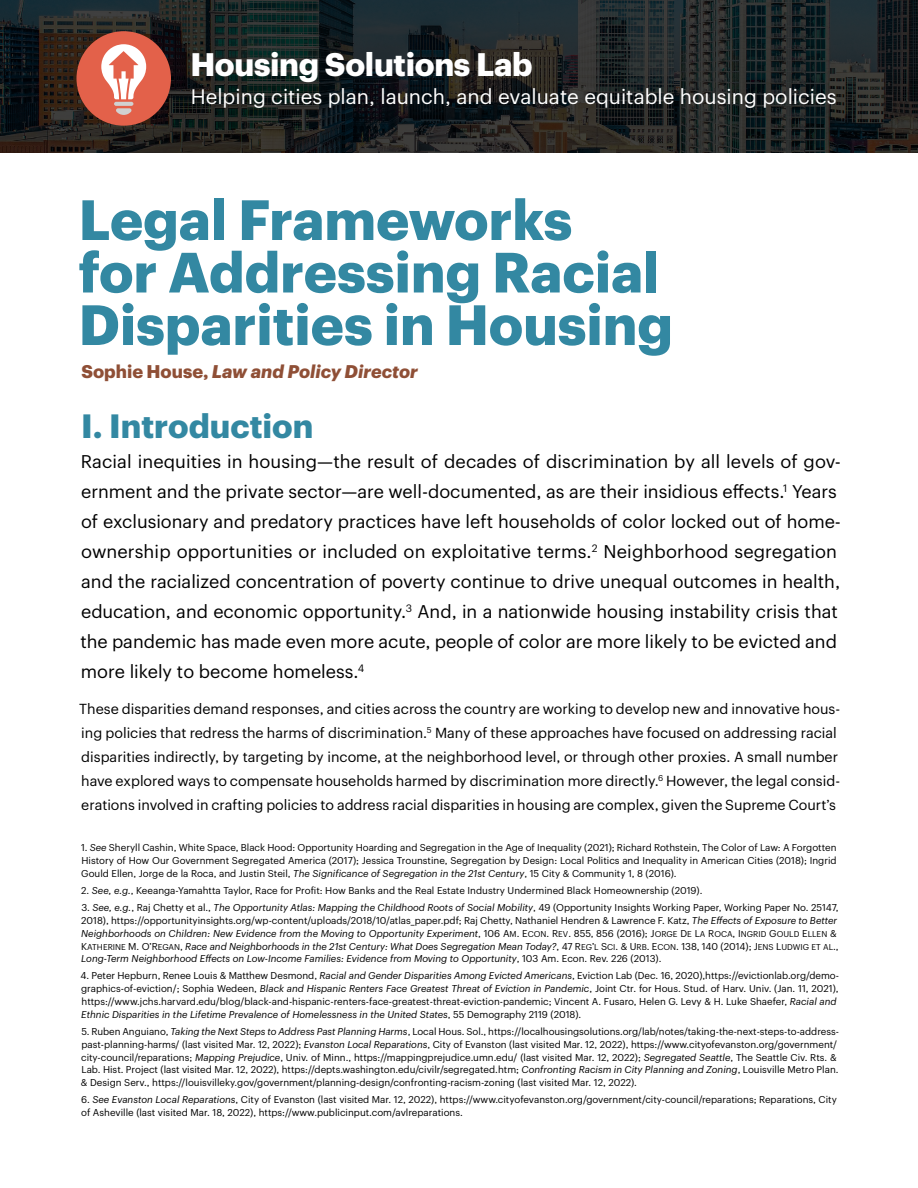
<style>
.page{position:relative;width:918px;height:1188px;background:#fff}
.page>*{position:absolute;margin:0;border:0;box-sizing:border-box;transform-origin:0 0}
.t1{font:700 55.5px/52.5px "Graphik Alt";color:#3388a2}
.t2{font:700 33px "Graphik Alt";color:#3388a2}
.t3{font:700 31.95px "Graphik Alt";letter-spacing:-.01em;color:#fff}
.t4{font:20.55px "Graphik Alt";color:#fff}
.t5{font:18px/30px "Graphik Alt";color:#000}
.t6{font:italic 700 18px "Graphik Alt";color:#8f4f36}
.t7{font:14.25px/24px "Graphik Alt";color:#000}
.t8{font:9.75px/12.8px "Graphik Alt";color:#000}
.t9{font:italic 9.75px/12.8px "Graphik Alt";color:#000}
.s1{font-style:normal}
.s2{font-style:italic}
.s3{font-family:"Graphik Alt Regular SC850";font-style:normal}
.s4{font-family:"Graphik Alt Regular SC850";font-style:normal;font-size:8.25px}
</style>
<div class="page">
<svg style="left:0;top:0;width:918px;height:153px;background:#1e2323"></svg>
<div style="left:77px;top:31px;width:94px;height:95px;background:#e3614a;border-radius:50%"></div>
<svg style="left:101px;top:44px;width:45px;height:71px"></svg>
<h3 class="t3" style="left:190px;top:52px;width:344px">Housing Solutions Lab</h3>
<h3 class="t4" style="left:191px;top:88px;width:647px">Helping cities plan, launch, and evaluate equitable housing policies</h3>
<h1 class="t1" style="left:79px;top:198px;width:596px">Legal Frameworks<br>for Addressing Racial<br>Disparities in Housing</h1>
<h3 class="t6" style="left:81px;top:364px;width:338px"><span class="s1">Sophie House,</span> Law and Policy Director</h3>
<h2 class="t2" style="left:81px;top:413px;width:234px">I. Introduction</h2>
<h3 class="t5" style="left:81px;top:448px;width:762px">Racial inequities in housing—the result of decades of discrimination by all levels of gov&shy;ernment and the private sector—are well-documented, as are their insidious effects.<sup>1</sup> Years</h3>
<h3 class="t5" style="left:81px;top:508px;width:761px">of exclusionary and predatory practices have left households of color locked out of home&shy;ownership opportunities or included on exploitative terms.<sup>2</sup> Neighborhood segregation</h3>
<h3 class="t5" style="left:81px;top:568px;width:761px">and the racialized concentration of poverty continue to drive unequal outcomes in health, education, and economic opportunity.<sup>3</sup> And, in a nationwide housing instability crisis that</h3>
<h3 class="t5" style="left:81px;top:628px;width:758px">the pandemic has made even more acute, people of color are more likely to be evicted and more likely to become homeless.<sup>4</sup></h3>
<h3 class="t7" style="left:79px;top:698px;width:762px">These disparities demand responses, and cities across the country are working to develop new and innovative hous&shy;ing policies that redress the harms of discrimination.<sup>5</sup> Many of these approaches have focused on addressing racial</h3>
<h3 class="t7" style="left:81px;top:746px;width:760px">disparities indirectly, by targeting by income, at the neighborhood level, or through other proxies. A small number have explored ways to compensate households harmed by discrimination more directly.<sup>6</sup> However, the legal consid-</h3>
<h3 class="t7" style="left:81px;top:794px;width:756px">erations involved in crafting policies to address racial disparities in housing are complex, given the Supreme Court’s</h3>
<p class="t8" style="left:81px;top:842px;width:757px;text-align:justify">1. <span class="s2">See</span> Sheryll Cashin, White Space, Black Hood: Opportunity Hoarding and Segregation in the Age of Inequality (2021); Richard Rothstein, The Color of Law: A Forgotten History of How Our Government Segregated America (2017); Jessica Trounstine, Segregation by Design: Local Politics and Inequality in American Cities (2018); Ingrid Gould Ellen, Jorge de la Roca, and Justin Steil, <span class="s2">The Significance of Segregation in the 21st Century</span>, 15 City &amp; Community 1, 8 (2016).</p>
<p class="t8" style="left:81px;top:885px;width:623px">2. <span class="s2">See, e.g.</span>, Keeanga-Yamahtta Taylor, Race for Profit: How Banks and the Real Estate Industry Undermined Black Homeownership (2019).</p>
<p class="t9" style="left:81px;top:902px;width:759px"><span class="s1">3.</span> See, e.g.<span class="s1">, Raj Chetty et al.,</span> The Opportunity Atlas: Mapping the Childhood Roots of Social Mobility<span class="s1">, 49 (Opportunity Insights Working Paper, Working Paper No. 25147, 2018), https://opportunityinsights.org/wp-content/uploads/2018/10/atlas_paper.pdf; Raj Chetty, Nathaniel Hendren &amp; Lawrence F. Katz,</span> The Effects of Exposure to Better Neighborhoods on Children: New Evidence from the Moving to Opportunity Experiment<span class="s1">, 106</span> <span class="s3">A</span><span class="s4">M</span><span class="s3">. E</span><span class="s4">CON</span><span class="s3">. R</span><span class="s4">EV</span><span class="s3">.</span> <span class="s1">855, 856 (2016);</span> <span class="s3">J</span><span class="s4">ORGE</span> <span class="s3">D</span><span class="s4">E</span> <span class="s3">L</span><span class="s4">A</span> <span class="s3">R</span><span class="s4">OCA</span><span class="s3">, I</span><span class="s4">NGRID</span> <span class="s3">G</span><span class="s4">OULD</span> <span class="s3">E</span><span class="s4">LLEN</span> <span class="s3">&amp; K</span><span class="s4">ATHERINE</span> <span class="s3">M. O’R</span><span class="s4">EGAN</span><span class="s1">,</span> Race and Neighborhoods in the 21st Century: What Does Segregation Mean Today?<span class="s1">, 47</span> <span class="s3">R</span><span class="s4">EG</span><span class="s3">’</span><span class="s4">L</span> <span class="s3">S</span><span class="s4">CI</span><span class="s3">. &amp; U</span><span class="s4">RB</span><span class="s3">. E</span><span class="s4">CON</span><span class="s3">.</span> <span class="s1">138, 140 (2014);</span> <span class="s3">J</span><span class="s4">ENS</span> <span class="s3">L</span><span class="s4">UDWIG ET AL</span><span class="s3">.</span><span class="s1">, </span>Long-Term Neighborhood Effects on Low-Income Families: Evidence from Moving to Opportunity<span class="s1">, 103 Am. Econ. Rev. 226 (2013).</span></p>
<p class="t8" style="left:81px;top:970px;width:760px">4. Peter Hepburn, Renee Louis &amp; Matthew Desmond, <span class="s2">Racial and Gender Disparities Among Evicted Americans</span>, Eviction Lab (Dec. 16, 2020),https://evictionlab.org/demo&shy;graphics-of-eviction/; Sophia Wedeen, <span class="s2">Black and Hispanic Renters Face Greatest Threat of Eviction in Pandemic</span>, Joint Ctr. for Hous. Stud. of Harv. Univ. (Jan. 11, 2021), https://www.jchs.harvard.edu/blog/black-and-hispanic-renters-face-greatest-threat-eviction-pandemic; Vincent A. Fusaro, Helen G. Levy &amp; H. Luke Shaefer, <span class="s2">Racial and Ethnic Disparities in the Lifetime Prevalence of Homelessness in the United States</span>, 55 Demography 2119 (2018).</p>
<p class="t8" style="left:81px;top:1026px;width:760px">5. Ruben Anguiano, <span class="s2">Taking the Next Steps to Address Past Planning Harms</span>, Local Hous. Sol., https://localhousingsolutions.org/lab/notes/taking-the-next-steps-to-address&shy;past-planning-harms/ (last visited Mar. 12, 2022); <span class="s2">Evanston Local Reparations</span>, City of Evanston (last visited Mar. 12, 2022), https://www.cityofevanston.org/government/ city-council/reparations; <span class="s2">Mapping Prejudice</span>, Univ. of Minn., https://mappingprejudice.umn.edu/ (last visited Mar. 12, 2022); <span class="s2">Segregated Seattle</span>, The Seattle Civ. Rts. &amp; Lab. Hist. Project (last visited Mar. 12, 2022), https://depts.washington.edu/civilr/segregated.htm; <span class="s2">Confronting Racism in City Planning and Zoning</span>, Louisville Metro Plan. &amp; Design Serv., https://louisvilleky.gov/government/planning-design/confronting-racism-zoning (last visited Mar. 12, 2022).</p>
<p class="t8" style="left:81px;top:1094px;width:757px">6. <span class="s2">See Evanston Local Reparations</span>, City of Evanston (last visited Mar. 12, 2022), https://www.cityofevanston.org/government/city-council/reparations; Reparations, City of Asheville (last visited Mar. 18, 2022), https://www.publicinput.com/avlreparations.</p>
</div>
